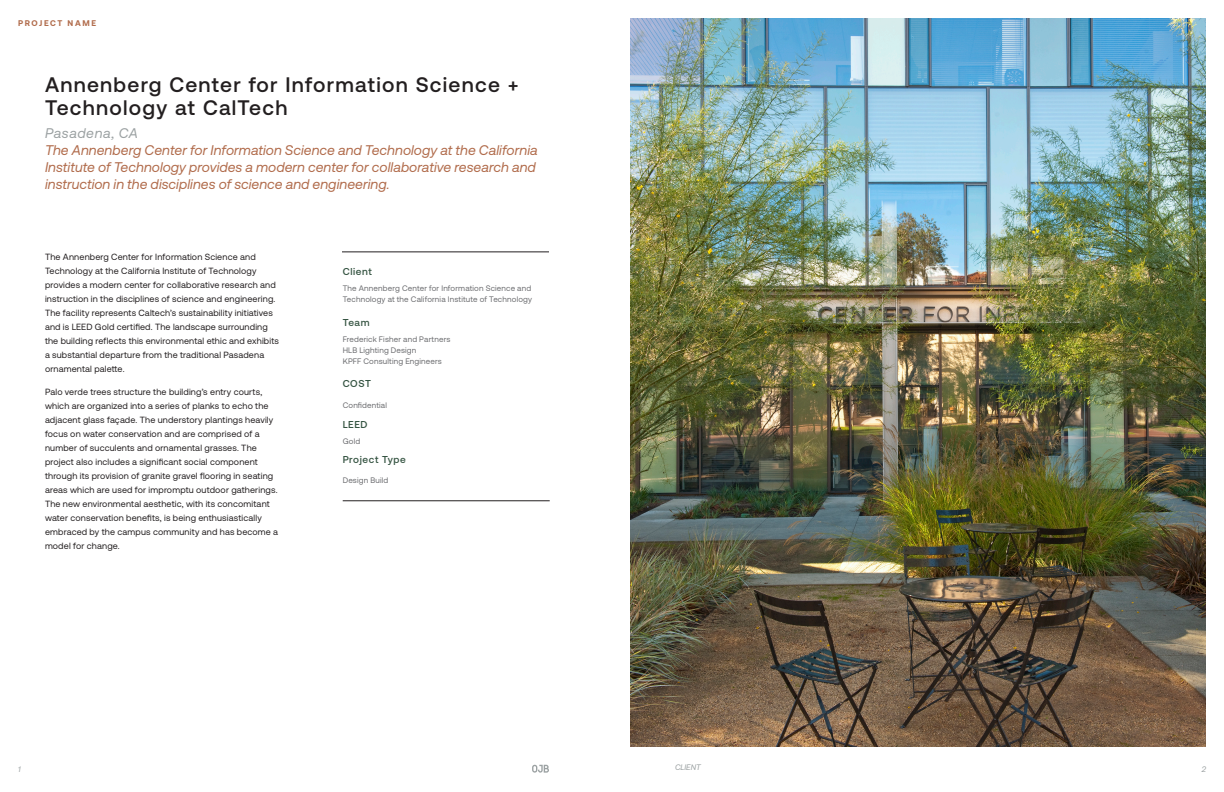
<style>
.page{position:relative;width:1224px;height:792px;background:#fff}
.page>*{position:absolute;margin:0;border:0;box-sizing:border-box;transform-origin:0 0}
.H1_-_Page_Titles{font:500 21px/23px "Aeonik";letter-spacing:.06em;color:#231f20}
.Subheader_-_Page_Titles_-_Gray{font:italic 14px/17px "Aeonik";letter-spacing:.005em;color:#b16c4c}
.H5_-_Sentence_Case{font:500 10px "Aeonik";letter-spacing:.06em;color:#355442}
.Description{font:9px/14px "Aeonik";letter-spacing:.015em;color:#231f20}
.t1{font:700 8.2px "Aeonik";letter-spacing:.2em;color:#b16c4c}
.H5_-_Sentence_Case-2{font:8px/11px "Aeonik";letter-spacing:.02em;color:#6c6d70}
.t2{font:italic 8px "Aeonik";color:#9ca2a3}
.s1{color:#9ca2a3}
</style>
<div class="page">
<svg style="left:532px;top:765px;width:17px;height:8px"></svg>
<hr style="left:343px;top:501px;width:207px;height:1px;background:#231f20">
<hr style="left:342px;top:252px;width:207px;height:1px;background:#231f20">
<img style="left:630px;top:18px;width:576px;height:729px">
<p class="t1" style="left:18px;top:18px;width:80px">PROJECT NAME</p>
<p class="H1_-_Page_Titles" style="left:45px;top:73px;width:475px">Annenberg Center for Information Science +<br>Technology at CalTech</p>
<p class="Subheader_-_Page_Titles_-_Gray" style="left:45px;top:124px;width:494px"><span class="s1">Pasadena, CA<br></span>The Annenberg Center for Information Science and Technology at the California Institute of Technology provides a modern center for collaborative research and instruction in the disciplines of science and engineering.</p>
<p class="Description" style="left:45px;top:250px;width:235px">The Annenberg Center for Information Science and Technology at the California Institute of Technology provides a modern center for collaborative research and instruction in the disciplines of science and engineering.<br>The facility represents Caltech’s sustainability initiatives and is LEED Gold certified. The landscape surrounding the building reflects this environmental ethic and exhibits a substantial departure from the traditional Pasadena ornamental palette.</p>
<p class="Description" style="left:45px;top:385px;width:235px">Palo verde trees structure the building’s entry courts, which are organized into a series of planks to echo the adjacent glass façade. The understory plantings heavily focus on water conservation and are comprised of a number of succulents and ornamental grasses. The project also includes a significant social component through its provision of granite gravel flooring in seating areas which are used for impromptu outdoor gatherings.<br>The new environmental aesthetic, with its concomitant water conservation benefits, is being enthusiastically embraced by the campus community and has become a model for change.</p>
<p class="H5_-_Sentence_Case" style="left:343px;top:266px;width:31px">Client</p>
<p class="H5_-_Sentence_Case-2" style="left:343px;top:283px;width:191px">The Annenberg Center for Information Science and<br>Technology at the California Institute of Technology</p>
<p class="H5_-_Sentence_Case" style="left:343px;top:316px;width:28px">Team</p>
<p class="H5_-_Sentence_Case-2" style="left:343px;top:333px;width:109px">Frederick Fisher and Partners<br>HLB Lighting Design<br>KPFF Consulting Engineers</p>
<p class="H5_-_Sentence_Case" style="left:343px;top:378px;width:30px">COST</p>
<p class="H5_-_Sentence_Case-2" style="left:343px;top:400px;width:46px">Confidential</p>
<p class="H5_-_Sentence_Case" style="left:343px;top:419px;width:26px">LEED</p>
<p class="H5_-_Sentence_Case-2" style="left:343px;top:436px;width:19px">Gold</p>
<p class="H5_-_Sentence_Case" style="left:343px;top:454px;width:65px">Project Type</p>
<p class="H5_-_Sentence_Case-2" style="left:343px;top:475px;width:47px">Design Build</p>
<p class="t2" style="left:18px;top:765px;width:4px">1</p>
<p class="t2" style="left:675px;top:763px;width:27px">CLIENT</p>
<p class="t2" style="left:1202px;top:765px;width:6px">2</p>
</div>
